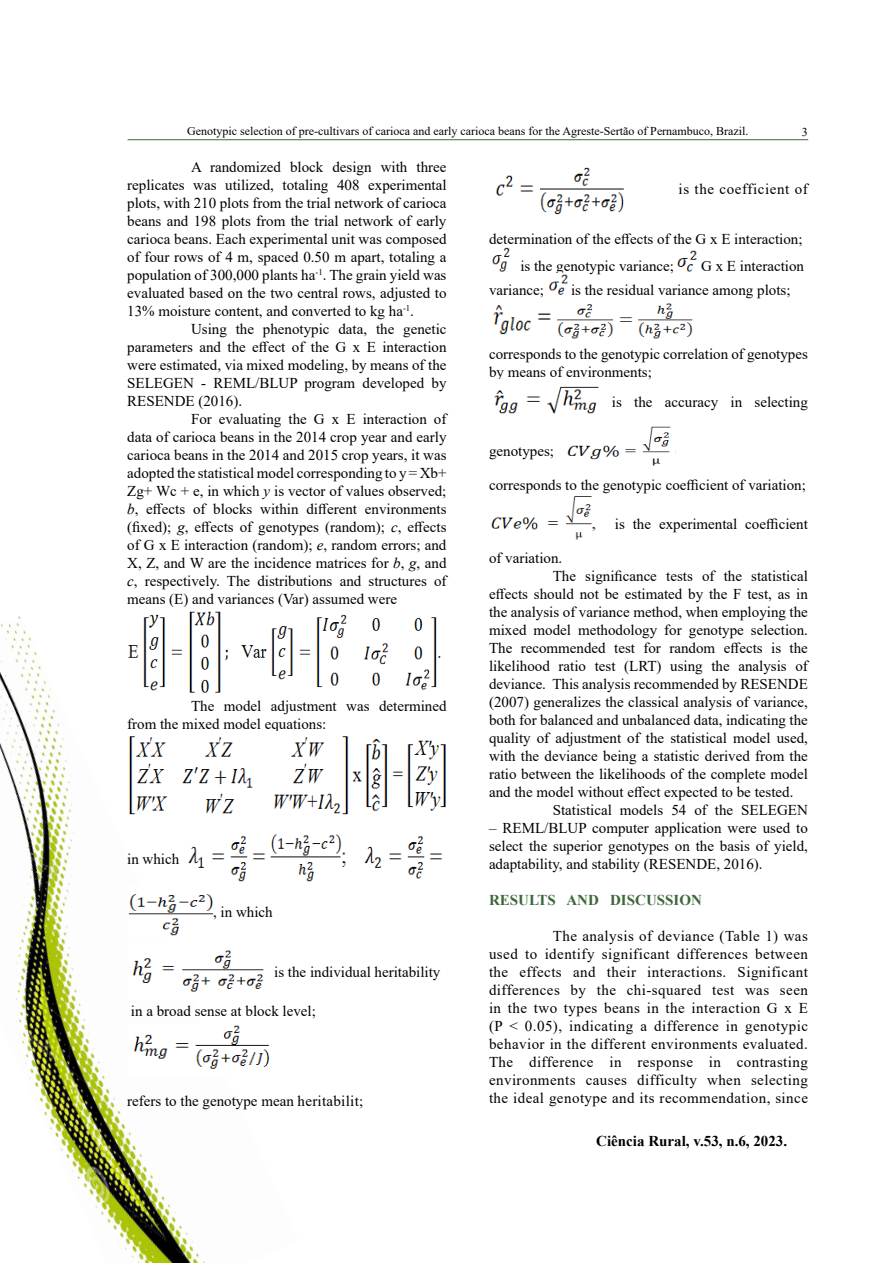
<style>
.page{position:relative;width:893px;height:1263px;background:#fff}
.page>*{position:absolute;margin:0;border:0;box-sizing:border-box;transform-origin:0 0}
.t1{font:15px/18px "Times New Roman";color:#000}
.t2{font:700 15px "Times New Roman";color:#000}
.t3{font:700 15px "Times New Roman";color:#3c683a}
.t4{font:15px "Times New Roman";letter-spacing:.04em;color:#000}
.t5{font:12px "Times New Roman";color:#000}
.s1{font-style:italic}
</style>
<div class="page">
<hr style="left:128px;top:139px;width:680px;height:1px;background:#3c683a">
<img style="left:0;top:616px;width:214px;height:647px">
<img style="left:127px;top:611px;width:314px;height:83px">
<img style="left:127px;top:732px;width:319px;height:90px">
<img style="left:183px;top:826px;width:260px;height:59px">
<img style="left:127px;top:886px;width:86px;height:55px">
<img style="left:127px;top:944px;width:137px;height:55px">
<img style="left:492px;top:247px;width:18px;height:25px">
<img style="left:678px;top:250px;width:19px;height:22px">
<img style="left:548px;top:274px;width:19px;height:21px">
<img style="left:493px;top:305px;width:58px;height:30px">
<img style="left:557px;top:303px;width:136px;height:36px">
<img style="left:494px;top:386px;width:105px;height:28px">
<img style="left:567px;top:426px;width:104px;height:40px">
<img style="left:491px;top:496px;width:105px;height:44px">
<img style="left:127px;top:1023px;width:143px;height:52px">
<img style="left:496px;top:167px;width:128px;height:48px">
<p class="t5" style="left:187px;top:123px;width:563px">Genotypic selection of pre-cultivars of carioca and early carioca beans for the Agreste-Sertão of Pernambuco, Brazil.</p>
<p class="t5" style="left:802px;top:123px;width:7px">3</p>
<p class="t1" style="left:191px;top:157px;width:257px">A randomized block design with three</p>
<p class="t1" style="left:127px;top:175px;width:321px">replicates was utilized, totaling 408 experimental</p>
<p class="t1" style="left:127px;top:193px;width:321px">plots, with 210 plots from the trial network of carioca</p>
<p class="t1" style="left:127px;top:211px;width:321px">beans and 198 plots from the trial network of early</p>
<p class="t1" style="left:127px;top:229px;width:321px">carioca beans. Each experimental unit was composed</p>
<p class="t1" style="left:127px;top:247px;width:321px">of four rows of 4 m, spaced 0.50 m apart, totaling a</p>
<p class="t1" style="left:127px;top:265px;width:321px">population of 300,000 plants ha<sup>-1</sup>. The grain yield was</p>
<p class="t1" style="left:127px;top:283px;width:321px">evaluated based on the two central rows, adjusted to</p>
<p class="t1" style="left:127px;top:301px;width:288px">13% moisture content, and converted to kg ha<sup>-1</sup>.</p>
<p class="t1" style="left:191px;top:319px;width:257px">Using the phenotypic data, the genetic</p>
<p class="t1" style="left:127px;top:337px;width:321px">parameters and the effect of the G x E interaction</p>
<p class="t1" style="left:127px;top:355px;width:321px">were estimated, via mixed modeling, by means of the</p>
<p class="t1" style="left:127px;top:373px;width:321px">SELEGEN - REML/BLUP program developed by</p>
<p class="t1" style="left:127px;top:391px;width:116px">RESENDE (2016).</p>
<p class="t1" style="left:191px;top:409px;width:257px">For evaluating the G x E interaction of</p>
<p class="t1" style="left:127px;top:427px;width:321px">data of carioca beans in the 2014 crop year and early</p>
<p class="t1" style="left:127px;top:445px;width:321px">carioca beans in the 2014 and 2015 crop years, it was</p>
<p class="t1" style="left:127px;top:463px;width:321px">adopted the statistical model corresponding to y = Xb+</p>
<p class="t1" style="left:127px;top:481px;width:321px">Zg+ Wc + e, in which <span class="s1">y</span> is vector of values observed;</p>
<p class="t1" style="left:127px;top:499px;width:321px"><span class="s1">b</span>, effects of blocks within different environments</p>
<p class="t1" style="left:127px;top:517px;width:321px">(fixed); <span class="s1">g</span>, effects of genotypes (random); <span class="s1">c</span>, effects</p>
<p class="t1" style="left:127px;top:535px;width:321px">of G x E interaction (random); <span class="s1">e</span>, random errors; and</p>
<p class="t1" style="left:127px;top:553px;width:321px">X, Z, and W are the incidence matrices for <span class="s1">b</span>, <span class="s1">g</span>, and</p>
<p class="t1" style="left:127px;top:571px;width:321px"><span class="s1">c</span>, respectively. The distributions and structures of</p>
<p class="t1" style="left:127px;top:589px;width:271px">means (E) and variances (Var) assumed were</p>
<p class="t1" style="left:127px;top:696px;width:321px;text-indent:64px">The model adjustment was determined from the mixed model equations:</p>
<p class="t1" style="left:127px;top:849px;width:54px">in which</p>
<p class="t1" style="left:213px;top:902px;width:61px">, in which</p>
<p class="t1" style="left:274px;top:962px;width:168px">is the individual heritability</p>
<p class="t1" style="left:131px;top:1001px;width:186px">in a broad sense at block level;</p>
<p class="t1" style="left:127px;top:1091px;width:238px">refers to the genotype mean heritabilit;</p>
<p class="t4" style="left:679px;top:179px;width:131px">is the coefficient of</p>
<p class="t1" style="left:520px;top:225px;width:284px;line-height:26.7px;text-indent:-31px">determination of the effects of the G x E interaction; is the genotypic variance;</p>
<p class="t1" style="left:701px;top:256px;width:104px">G x E interaction</p>
<p class="t1" style="left:489px;top:280px;width:56px">variance;</p>
<p class="t1" style="left:571px;top:280px;width:221px">is the residual variance among plots;</p>
<p class="t1" style="left:489px;top:344px;width:320px">corresponds to the genotypic correlation of genotypes by means of environments;</p>
<p class="t1" style="left:612px;top:392px;width:198px">is the accuracy in selecting</p>
<p class="t1" style="left:489px;top:441px;width:66px">genotypes;</p>
<p class="t1" style="left:489px;top:476px;width:318px">corresponds to the genotypic coefficient of variation;</p>
<p class="t1" style="left:615px;top:514px;width:195px">is the experimental coefficient</p>
<p class="t1" style="left:489px;top:549px;width:75px">of variation.</p>
<p class="t1" style="left:553px;top:567px;width:257px">The significance tests of the statistical</p>
<p class="t1" style="left:489px;top:585px;width:320px">effects should not be estimated by the F test, as in</p>
<p class="t1" style="left:489px;top:603px;width:320px">the analysis of variance method, when employing the</p>
<p class="t1" style="left:489px;top:621px;width:320px">mixed model methodology for genotype selection.</p>
<p class="t1" style="left:489px;top:639px;width:320px">The recommended test for random effects is the</p>
<p class="t1" style="left:489px;top:657px;width:320px">likelihood ratio test (LRT) using the analysis of</p>
<p class="t1" style="left:489px;top:675px;width:320px">deviance. This analysis recommended by RESENDE</p>
<p class="t1" style="left:489px;top:693px;width:320px">(2007) generalizes the classical analysis of variance,</p>
<p class="t1" style="left:489px;top:711px;width:320px">both for balanced and unbalanced data, indicating the</p>
<p class="t1" style="left:489px;top:729px;width:320px">quality of adjustment of the statistical model used,</p>
<p class="t1" style="left:489px;top:747px;width:320px">with the deviance being a statistic derived from the</p>
<p class="t1" style="left:489px;top:765px;width:320px">ratio between the likelihoods of the complete model</p>
<p class="t1" style="left:489px;top:783px;width:306px">and the model without effect expected to be tested.</p>
<p class="t1" style="left:553px;top:801px;width:257px">Statistical models 54 of the SELEGEN</p>
<p class="t1" style="left:489px;top:819px;width:320px;text-align:justify">– REML/BLUP computer application were used to select the superior genotypes on the basis of yield, adaptability, and stability (RESENDE, 2016).</p>
<p class="t3" style="left:489px;top:889px;width:214px">RESULTS AND DISCUSSION</p>
<p class="t1" style="left:489px;top:927px;width:320px;text-align:justify;text-indent:64px">The analysis of deviance (Table 1) was used to identify significant differences between the effects and their interactions. Significant differences by the chi-squared test was seen in the two types beans in the interaction G x E (P &lt; 0.05), indicating a difference in genotypic behavior in the different environments evaluated.<br>The difference in response in contrasting environments causes difficulty when selecting the ideal genotype and its recommendation, since</p>
<p class="t2" style="left:596px;top:1130px;width:192px">Ciência Rural, v.53, n.6, 2023.</p>
</div>
